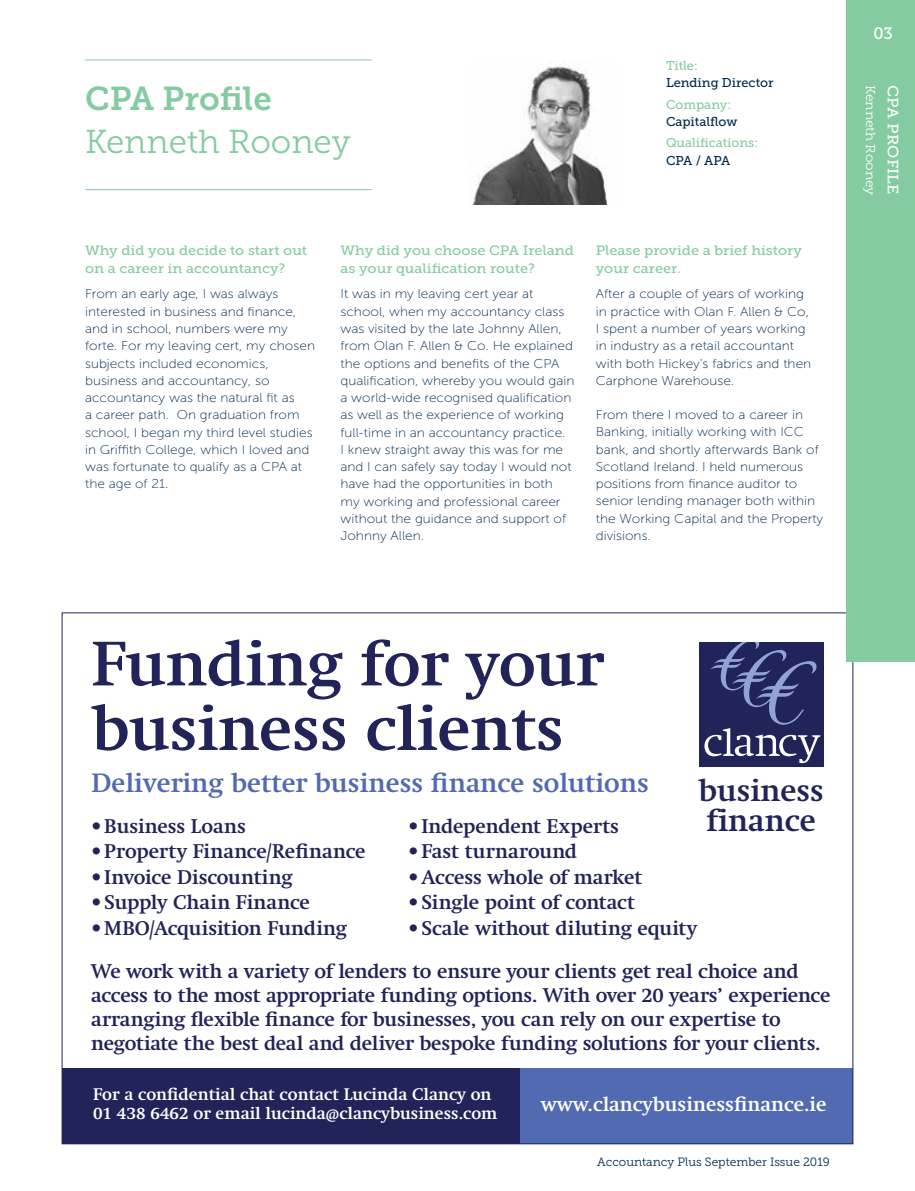
<style>
.page{position:relative;width:915px;height:1191px;background:#fff}
.page>*{position:absolute;margin:0;border:0;box-sizing:border-box;transform-origin:0 0}
.t1{font:300 61.65px/64.5px "OUP Swift";color:#212359}
.t2{font:33px "Museo Slab 300";color:#84cba1}
.t3{font:33px "Museo Slab 700";color:#84cba1}
.t4{font:300 30.15px/30.2px "OUP Swift";color:#202459}
.t5{font:300 26.1px "OUP Swift";color:#526ab2}
.t6{font:300 19.5px/24px "OUP Swift";letter-spacing:-.01em;color:#212359}
.t7{font:300 19.5px "OUP Swift";color:#fff}
.t8{font:300 16.5px/19.5px "OUP Swift";color:#fff}
.t9{font:16.5px "Museo Slab 500";color:#fff}
.t10{font:15px "Museo Slab 500";letter-spacing:.01em;color:#fff;scale:1.07 1}
.t11{font:13.5px/18px "Museo Slab 500";color:#84cba1;scale:1.07 1}
.t12{font:12.75px/17.2px "Museo Sans 100";color:#002a4e;scale:1.07 1}
.t13{font:12.75px "Museo Slab 500";color:#002a4e}
.t14{font:12.75px "Museo Slab 500";color:#84cba1}
.t15{font:12.75px "Museo Slab 300";color:#fff;scale:1.07 1}
.t16{font:12px "Museo Slab 300";color:#002a4e}
</style>
<div class="page">
<hr style="left:85px;top:60px;width:286px;height:1px;background:#84cba1">
<hr style="left:85px;top:189px;width:286px;height:1px;background:#84cba1">
<div style="left:62px;top:1068px;width:458px;height:76px;background:#212359"></div>
<div style="left:520px;top:1068px;width:333px;height:76px;background:#526ab2"></div>
<div style="left:698px;top:642px;width:125px;height:125px;background:#202459"></div>
<svg style="left:704px;top:642px;width:116px;height:121px"></svg>
<img style="left:473px;top:66px;width:135px;height:138px">
<div style="left:846px;top:0;width:68px;height:661px;background:#84cba1"></div>
<h2 class="t3" style="left:85px;top:80px;width:188px">CPA Profile</h2>
<h2 class="t2" style="left:85px;top:124px;width:267px">Kenneth Rooney</h2>
<p class="t14" style="left:665px;top:58px;width:33px">Title:</p>
<p class="t13" style="left:665px;top:76px;width:109px">Lending Director</p>
<p class="t14" style="left:665px;top:97px;width:67px">Company:</p>
<p class="t13" style="left:665px;top:114px;width:73px">Capitalflow</p>
<p class="t14" style="left:665px;top:136px;width:94px">Qualifications:</p>
<p class="t13" style="left:665px;top:153px;width:66px">CPA / APA</p>
<p class="t11" style="left:85px;top:241px;width:209px">Why did you decide to start out on a career in accountancy?</p>
<p class="t12" style="left:85px;top:286px;width:216px">From an early age, I was always interested in business and finance, and in school, numbers were my forte. For my leaving cert, my chosen subjects included economics, business and accountancy, so accountancy was the natural fit as<br>a career path. On graduation from school, I began my third level studies in Griffith College, which I loved and was fortunate to qualify as a CPA at the age of 21.</p>
<p class="t11" style="left:340px;top:241px;width:220px">Why did you choose CPA Ireland as your qualification route?</p>
<p class="t12" style="left:340px;top:286px;width:220px">It was in my leaving cert year at school, when my accountancy class was visited by the late Johnny Allen, from Olan F. Allen &amp; Co. He explained the options and benefits of the CPA qualification, whereby you would gain a world-wide recognised qualification as well as the experience of working full-time in an accountancy practice.<br>I knew straight away this was for me and I can safely say today I would not have had the opportunities in both my working and professional career without the guidance and support of Johnny Allen.</p>
<p class="t11" style="left:595px;top:241px;width:194px">Please provide a brief history your career.</p>
<p class="t12" style="left:595px;top:286px;width:203px">After a couple of years of working in practice with Olan F. Allen &amp; Co,<br>I spent a number of years working in industry as a retail accountant with both Hickey’s fabrics and then<br>Carphone Warehouse.</p>
<p class="t12" style="left:595px;top:406px;width:214px">From there I moved to a career in<br>Banking, initially working with ICC bank, and shortly afterwards Bank of<br>Scotland Ireland. I held numerous positions from finance auditor to senior lending manager both within the Working Capital and the Property divisions.</p>
<p class="t9" style="left:873px;top:24px;width:21px">03</p>
<p class="t15" style="left:877px;top:85px;width:104px;rotate:90deg">Kenneth Rooney</p>
<p class="t10" style="left:901px;top:85px;width:104px;rotate:90deg">CPA PROFILE</p>
<h1 class="t1" style="left:91px;top:632px;width:513px">Funding for your business clients</h1>
<h3 class="t5" style="left:91px;top:767px;width:558px">Delivering better business finance solutions</h3>
<h3 class="t4" style="left:698px;top:775px;width:127px">business finance</h3>
<h3 class="t6" style="left:408px;top:814px;width:212px">• Independent Experts</h3>
<h3 class="t6" style="left:408px;top:839px;width:170px">• Fast turnaround</h3>
<h3 class="t6" style="left:408px;top:865px;width:235px">• Access whole of market</h3>
<h3 class="t6" style="left:408px;top:890px;width:227px">• Single point of contact</h3>
<h3 class="t6" style="left:91px;top:906px;width:708px;line-height:42.9px;text-indent:317px">• Scale without diluting equity<br>We work with a variety of lenders to ensure your clients get real choice and</h3>
<h3 class="t6" style="left:91px;top:983px;width:740px">access to the most appropriate funding options. With over 20 years’ experience arranging flexible finance for businesses, you can rely on our expertise to negotiate the best deal and deliver bespoke funding solutions for your clients.</h3>
<h3 class="t6" style="left:91px;top:814px;width:156px">• Business Loans</h3>
<h3 class="t6" style="left:91px;top:839px;width:275px">• Property Finance/Refinance</h3>
<h3 class="t6" style="left:91px;top:865px;width:202px">• Invoice Discounting</h3>
<h3 class="t6" style="left:91px;top:890px;width:220px">• Supply Chain Finance</h3>
<h3 class="t6" style="left:91px;top:916px;width:257px">• MBO/Acquisition Funding</h3>
<p class="t8" style="left:93px;top:1084px;width:406px">For a confidential chat contact Lucinda Clancy on<br>01 438 6462 or email lucinda@clancybusiness.com</p>
<h3 class="t7" style="left:540px;top:1093px;width:287px">www.clancybusinessfinance.ie</h3>
<p class="t16" style="left:597px;top:1155px;width:234px">Accountancy Plus September Issue 2019</p>
</div>
